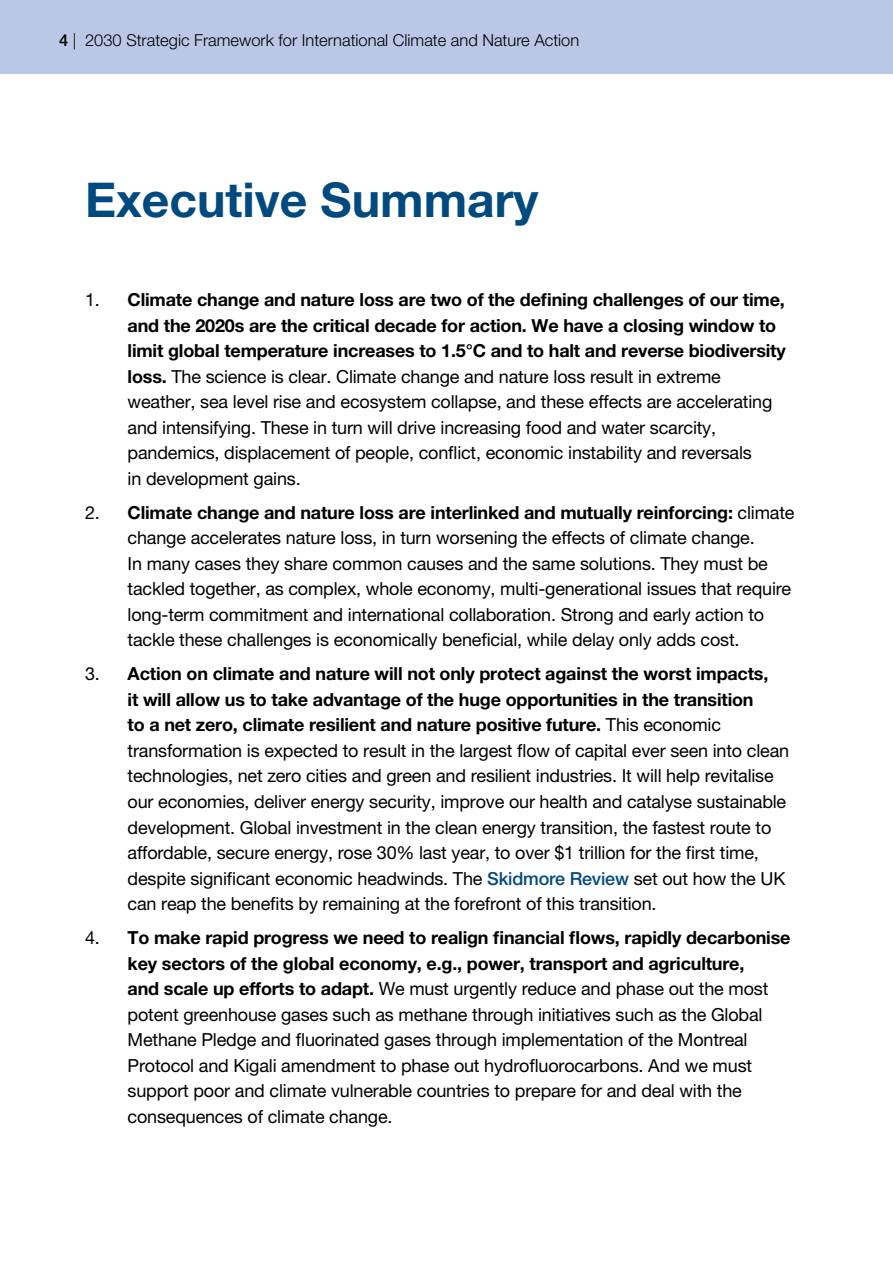
<style>
.page{position:relative;width:893px;height:1263px;background:#fff}
.page>*{position:absolute;margin:0;border:0;box-sizing:border-box;transform-origin:0 0}
.Heading_L1{font:700 48px "Helvetica Neue LT Pro";color:#004a80}
.t1{font:18px/25.5px "Helvetica Neue LT Pro";letter-spacing:-.01em;color:#000}
.t2{font:300 16.5px "Helvetica Neue LT Pro";color:#000}
.s1{font-weight:500}
.s2{font-weight:700}
.s3{font-weight:500;color:#004a80}
</style>
<div class="page">
<div style="left:0;top:0;width:893px;height:73px;background:#bbc7e7"></div>
<p class="t2" style="left:59px;top:30px;width:522px"><span class="s1">4</span> | 2030 Strategic Framework for International Climate and Nature Action</p>
<p class="Heading_L1" style="left:85px;top:170px;width:455px">Executive Summary</p>
<p class="t1" style="left:128px;top:287px;width:660px;text-indent:-43px">1. <span class="s2">Climate change and nature loss are two of the defining challenges of our time, and the 2020s are the critical decade for action. We have a closing window to limit global temperature increases to 1.5°C and to halt and reverse biodiversity loss.</span> The science is clear. Climate change and nature loss result in extreme weather, sea level rise and ecosystem collapse, and these effects are accelerating and intensifying. These in turn will drive increasing food and water scarcity, pandemics, displacement of people, conflict, economic instability and reversals<br>in development gains.</p>
<p class="t1" style="left:128px;top:499px;width:668px;text-indent:-43px">2. <span class="s2">Climate change and nature loss are interlinked and mutually reinforcing:</span> climate change accelerates nature loss, in turn worsening the effects of climate change.<br>In many cases they share common causes and the same solutions. They must be tackled together, as complex, whole economy, multi-generational issues that require long-term commitment and international collaboration. Strong and early action to tackle these challenges is economically beneficial, while delay only adds cost.</p>
<p class="t1" style="left:128px;top:661px;width:663px;text-indent:-43px">3. <span class="s2">Action on climate and nature will not only protect against the worst impacts,<br>it will allow us to take advantage of the huge opportunities in the transition<br>to a net zero, climate resilient and nature positive future.</span> This economic transformation is expected to result in the largest flow of capital ever seen into clean technologies, net zero cities and green and resilient industries. It will help revitalise our economies, deliver energy security, improve our health and catalyse sustainable development. Global investment in the clean energy transition, the fastest route to affordable, secure energy, rose 30% last year, to over $1 trillion for the first time, despite significant economic headwinds. The <span class="s3">Skidmore Review</span> set out how the UK can reap the benefits by remaining at the forefront of this transition.</p>
<p class="t1" style="left:128px;top:925px;width:664px;text-indent:-43px">4. <span class="s2">To make rapid progress we need to realign financial flows, rapidly decarbonise key sectors of the global economy, e.g., power, transport and agriculture,<br>and scale up efforts to adapt.</span> We must urgently reduce and phase out the most potent greenhouse gases such as methane through initiatives such as the Global Methane Pledge and fluorinated gases through implementation of the Montreal Protocol and Kigali amendment to phase out hydrofluorocarbons. And we must support poor and climate vulnerable countries to prepare for and deal with the consequences of climate change.</p>
</div>
